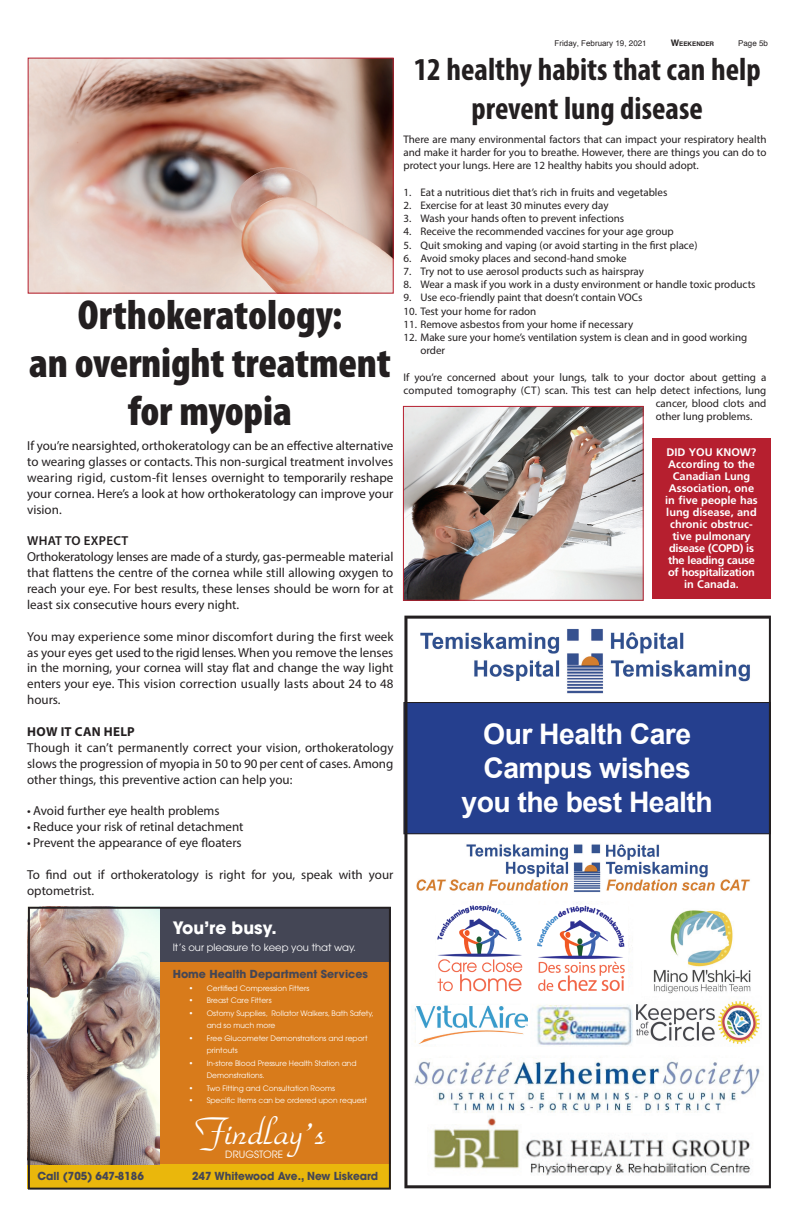
<style>
.page{position:relative;width:792px;height:1224px;background:#fff}
.page>*{position:absolute;margin:0;border:0;box-sizing:border-box;transform-origin:0 0}
.t1{font:50px "Park Avenue";color:#fff}
.t2{font:900 condensed 42px/48px "Myriad Pro";letter-spacing:-.005em;color:#231f20;text-align:center}
.t3{font:700 condensed 32px/38.4px "Myriad Pro";color:#231f20;text-align:center}
.t4{font:700 28.3px/34px "Arial";letter-spacing:-.02em;color:#fff;text-align:center}
.t5{font:700 17px "Avant Garde";color:#fff}
.t6{font:13px/15.9px "Myriad Pro";color:#231f20}
.t7{font:11px/13.2px "Myriad Pro";color:#231f20;text-align:justify}
.t8{font:700 11px/12px "Frutiger";color:#fff;text-align:center}
.t9{font:700 11px "Avant Garde";color:#444655;scale:.96 1}
.t10{font:700 11px "Avant Garde";color:#444655}
.t11{font:10px "Avant Garde";color:#fff}
.t12{font:8px "Arial";color:#231f20}
.t13{font:8px "Helvetica";color:#231f20}
.t14{font:7.5px/12.5px "Avant Garde";color:#fff}
.t15{font:700 6.3px "Helvetica";color:#231f20}
.s1{font-weight:600}
.s2{font-weight:700}
.s3{font-family:"Helvetica"}
.s4{font-size:9px}
</style>
<div class="page">
<img style="left:405px;top:408px;width:237px;height:191px">
<div style="left:403px;top:406px;width:241px;height:195px;border:1px solid #b61f2f"></div>
<div style="left:652px;top:439px;width:119px;height:160px;background:#b61f2f"></div>
<div style="left:160px;top:907px;width:231px;height:159px;background:#444655"></div>
<div style="left:120px;top:963px;width:271px;height:224px;background:#d87b1b"></div>
<div style="left:28px;top:1165px;width:363px;height:24px;background:#eab70c"></div>
<img style="left:31px;top:910px;width:129px;height:255px">
<div style="left:28px;top:907px;width:363px;height:283px;border:2px solid #231f20"></div>
<svg style="left:404px;top:616px;width:367px;height:572px;fill:#253f8e"></svg>
<img style="left:416px;top:628px;width:339px;height:68px">
<img style="left:417px;top:843px;width:341px;height:50px">
<img style="left:411px;top:902px;width:352px;height:278px">
<img style="left:411px;top:1058px;width:353px;height:55px">
<img style="left:536px;top:906px;width:92px;height:89px">
<img style="left:436px;top:906px;width:86px;height:85px">
<img style="left:417px;top:1006px;width:111px;height:37px">
<img style="left:642px;top:902px;width:111px;height:93px">
<img style="left:636px;top:1002px;width:123px;height:41px">
<img style="left:30px;top:60px;width:362px;height:232px">
<div style="left:28px;top:58px;width:366px;height:236px;border:1px solid #b61f2f"></div>
<p class="t2" style="left:29px;top:291px;width:363px">Orthokeratology:<br>an overnight treatment for myopia</p>
<p class="t6" style="left:27px;top:437px;width:368px;text-align:justify">If you’re nearsighted, orthokeratology can be an effective alternative to wearing glasses or contacts. This non-surgical treatment involves wearing rigid, custom-fit lenses overnight to temporarily reshape your cornea. Here’s a look at how orthokeratology can improve your vision.</p>
<p class="t6" style="left:27px;top:533px;width:368px"><span class="s1">WHAT TO EXPECT<br></span>Orthokeratology lenses are made of a sturdy, gas-permeable material that flattens the centre of the cornea while still allowing oxygen to reach your eye. For best results, these lenses should be worn for at least six consecutive hours every night.</p>
<p class="t6" style="left:27px;top:628px;width:368px;text-align:justify">You may experience some minor discomfort during the first week as your eyes get used to the rigid lenses. When you remove the lenses in the morning, your cornea will stay flat and change the way light enters your eye. This vision correction usually lasts about 24 to 48 hours.</p>
<p class="t6" style="left:27px;top:723px;width:368px"><span class="s2">HOW IT CAN HELP<br></span>Though it can’t permanently correct your vision, orthokeratology slows the progression of myopia in 50 to 90 per cent of cases. Among other things, this preventive action can help you:</p>
<p class="t6" style="left:27px;top:803px;width:194px">• Avoid further eye health problems</p>
<p class="t6" style="left:27px;top:819px;width:218px">• Reduce your risk of retinal detachment</p>
<p class="t6" style="left:27px;top:835px;width:216px">• Prevent the appearance of eye floaters</p>
<p class="t6" style="left:27px;top:866px;width:368px">To find out if orthokeratology is right for you, speak with your optometrist.</p>
<p class="t5" style="left:173px;top:917px;width:106px">You’re busy.</p>
<p class="t11" style="left:173px;top:941px;width:185px">It’s our pleasure to keep you that way.</p>
<p class="t10" style="left:173px;top:967px;width:197px">Home Health Department Services</p>
<p class="t14" style="left:189px;top:982px;width:122px">• Certified Compression Fitters</p>
<p class="t14" style="left:189px;top:994px;width:84px">• Breast Care Fitters</p>
<p class="t14" style="left:207px;top:1007px;width:169px;text-indent:-18px">• Ostomy Supplies, Rollator Walkers, Bath Safety, and so much more</p>
<p class="t14" style="left:207px;top:1032px;width:162px;text-indent:-18px">• Free Glucometer Demonstrations and report printouts</p>
<p class="t14" style="left:207px;top:1057px;width:151px;text-indent:-18px">• In-store Blood Pressure Health Station and<br>Demonstrations.</p>
<p class="t14" style="left:189px;top:1082px;width:148px">• Two Fitting and Consultation Rooms</p>
<p class="t14" style="left:189px;top:1094px;width:180px">• Specific Items can be ordered upon request</p>
<p class="t1" style="left:195px;top:1106px;width:132px">Findlay’s</p>
<p class="t11" style="left:225px;top:1148px;width:59px">DRUGSTORE</p>
<p class="t9" style="left:38px;top:1169px;width:112px">Call (705) 647-8186</p>
<p class="t9" style="left:192px;top:1169px;width:196px">247 Whitewood Ave., New Liskeard</p>
<p class="t12" style="left:555px;top:38px;width:94px">Friday, February 19, <span class="s3">2021</span></p>
<p class="t15" style="left:671px;top:38px;width:45px"><span class="s4">W</span>EEKENDER</p>
<p class="t13" style="left:738px;top:37px;width:31px">Page 5b</p>
<p class="t3" style="left:414px;top:50px;width:349px">12 healthy habits that can help prevent lung disease</p>
<p class="t7" style="left:403px;top:133px;width:365px">There are many environmental factors that can impact your respiratory health and make it harder for you to breathe. However, there are things you can do to protect your lungs. Here are 12 healthy habits you should adopt.</p>
<p class="t7" style="left:403px;top:185px;width:266px">1. Eat a nutritious diet that’s rich in fruits and vegetables</p>
<p class="t7" style="left:403px;top:199px;width:207px">2. Exercise for at least 30 minutes every day</p>
<p class="t7" style="left:403px;top:212px;width:222px">3. Wash your hands often to prevent infections</p>
<p class="t7" style="left:403px;top:225px;width:272px">4. Receive the recommended vaccines for your age group</p>
<p class="t7" style="left:403px;top:238px;width:296px">5. Quit smoking and vaping (or avoid starting in the first place)</p>
<p class="t7" style="left:403px;top:251px;width:225px">6. Avoid smoky places and second-hand smoke</p>
<p class="t7" style="left:403px;top:265px;width:242px">7. Try not to use aerosol products such as hairspray</p>
<p class="t7" style="left:403px;top:278px;width:354px">8. Wear a mask if you work in a dusty environment or handle toxic products</p>
<p class="t7" style="left:403px;top:291px;width:241px">9. Use eco-friendly paint that doesn’t contain VOCs</p>
<p class="t7" style="left:403px;top:304px;width:134px">10. Test your home for radon</p>
<p class="t7" style="left:403px;top:317px;width:231px">11. Remove asbestos from your home if necessary</p>
<p class="t7" style="left:420px;top:331px;width:328px;text-indent:-17px">12. Make sure your home’s ventilation system is clean and in good working order</p>
<p class="t7" style="left:403px;top:370px;width:365px">If you’re concerned about your lungs, talk to your doctor about getting a</p>
<p class="t7" style="left:403px;top:383px;width:364px">computed tomography (CT) scan. This test can help detect infections, lung</p>
<p class="t7" style="left:656px;top:397px;width:112px">cancer, blood clots and</p>
<p class="t7" style="left:656px;top:410px;width:98px">other lung problems.</p>
<p class="t8" style="left:665px;top:447px;width:94px">DID YOU KNOW?<br>According to the<br>Canadian Lung<br>Association, one in five people has lung disease, and chronic obstruc&shy;tive pulmonary disease (COPD) is the leading cause of hospitalization in Canada.</p>
<p class="t4" style="left:462px;top:718px;width:253px">Our Health Care<br>Campus wishes you the best Health</p>
</div>
